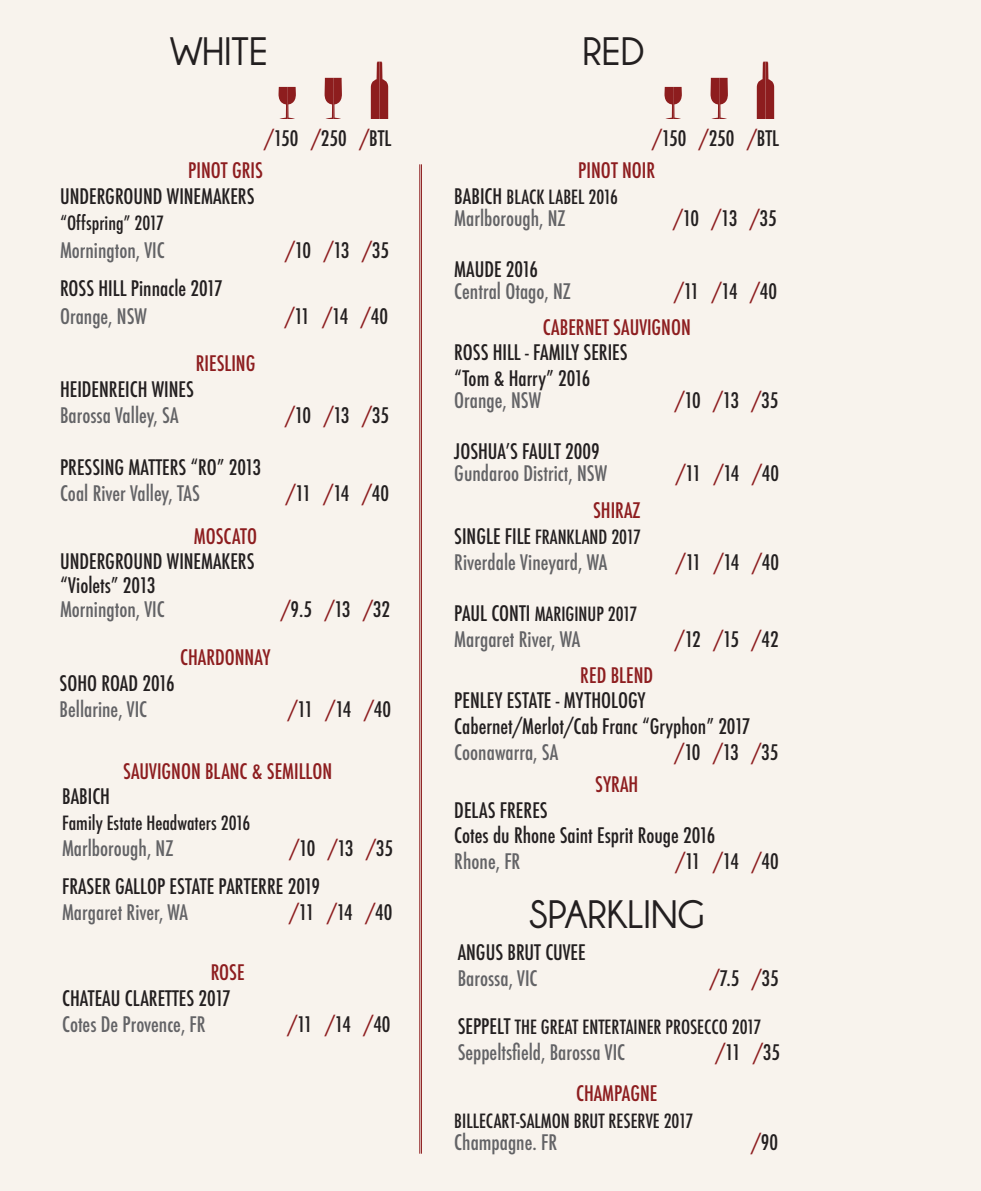
<style>
.page{position:relative;width:981px;height:1191px;background:#f8f3ed}
.page>*{position:absolute;margin:0;border:0;box-sizing:border-box;transform-origin:0 0}
.t1{font:700 40px "Champagne&Limousines";color:#231f20}
.t2{font:500 condensed 20.8px/26px "Futura";color:#231f20}
.t3{font:500 condensed 20.8px "Futura";color:#636366}
.t4{font:500 condensed 20.8px "Futura";color:#8d1d1f}
.t5{font:500 condensed 19.2px "Futura";color:#231f20}
.s1{color:#8d1d1f}
.s2{font-size:20.8px}
.s3{color:#636366}
</style>
<div class="page">
<hr style="left:421px;top:164px;width:1px;height:989px;background:#8d1d1f">
<hr style="left:419px;top:164px;width:1px;height:989px;background:#8d1d1f">
<svg style="left:324px;top:78px;width:18px;height:41px"></svg>
<svg style="left:710px;top:78px;width:18px;height:41px"></svg>
<svg style="left:278px;top:87px;width:18px;height:32px"></svg>
<svg style="left:664px;top:87px;width:18px;height:32px"></svg>
<svg style="left:371px;top:62px;width:17px;height:57px"></svg>
<svg style="left:757px;top:62px;width:17px;height:57px"></svg>
<p class="t1" style="left:170px;top:29px;width:99px">WHITE</p>
<p class="t1" style="left:582px;top:29px;width:63px">RED</p>
<p class="t2" style="left:265px;top:125px;width:128px"><span class="s1">/</span>150 <span class="s1">/</span>250 <span class="s1">/</span>BTL</p>
<p class="t2" style="left:652px;top:125px;width:128px"><span class="s1">/</span>150 <span class="s1">/</span>250 <span class="s1">/</span>BTL</p>
<p class="t4" style="left:578px;top:157px;width:78px">PINOT NOIR</p>
<p class="t5" style="left:454px;top:184px;width:165px"><span class="s2">BABICH</span> BLACK LABEL 2016</p>
<p class="t3" style="left:454px;top:205px;width:113px">Marlborough, NZ</p>
<p class="t2" style="left:673px;top:205px;width:105px"><span class="s1">/</span>10 <span class="s1">/</span>13 <span class="s1">/</span>35</p>
<p class="t2" style="left:454px;top:256px;width:85px">MAUDE 2016</p>
<p class="t3" style="left:454px;top:278px;width:118px">Central Otago, NZ</p>
<p class="t2" style="left:674px;top:278px;width:104px"><span class="s1">/</span>11 <span class="s1">/</span>14 <span class="s1">/</span>40</p>
<p class="t4" style="left:543px;top:314px;width:150px">CABERNET SAUVIGNON</p>
<p class="t2" style="left:454px;top:339px;width:175px">ROSS HILL - FAMILY SERIES</p>
<p class="t2" style="left:454px;top:367px;width:138px;line-height:22px">“Tom &amp; Harry” 2016<br><span class="s3">Orange, NSW</span></p>
<p class="t4" style="left:188px;top:157px;width:76px">PINOT GRIS</p>
<p class="t2" style="left:60px;top:183px;width:196px">UNDERGROUND WINEMAKERS</p>
<p class="t5" style="left:60px;top:210px;width:106px">“Offspring” 2017</p>
<p class="t3" style="left:60px;top:237px;width:106px">Mornington, VIC</p>
<p class="t2" style="left:285px;top:237px;width:105px"><span class="s1">/</span>10 <span class="s1">/</span>13 <span class="s1">/</span>35</p>
<p class="t2" style="left:60px;top:275px;width:164px">ROSS HILL Pinnacle 2017</p>
<p class="t3" style="left:60px;top:303px;width:88px">Orange, NSW</p>
<p class="t2" style="left:285px;top:303px;width:104px"><span class="s1">/</span>11 <span class="s1">/</span>14 <span class="s1">/</span>40</p>
<p class="t4" style="left:196px;top:349px;width:61px">RIESLING</p>
<p class="t2" style="left:60px;top:376px;width:135px">HEIDENREICH WINES</p>
<p class="t3" style="left:60px;top:402px;width:120px">Barossa Valley, SA</p>
<p class="t2" style="left:285px;top:402px;width:105px"><span class="s1">/</span>10 <span class="s1">/</span>13 <span class="s1">/</span>35</p>
<p class="t2" style="left:60px;top:454px;width:203px">PRESSING MATTERS “RO” 2013</p>
<p class="t3" style="left:60px;top:480px;width:141px">Coal River Valley, TAS</p>
<p class="t2" style="left:286px;top:480px;width:104px"><span class="s1">/</span>11 <span class="s1">/</span>14 <span class="s1">/</span>40</p>
<p class="t4" style="left:194px;top:522px;width:65px">MOSCATO</p>
<p class="t2" style="left:60px;top:549px;width:196px;line-height:24px">UNDERGROUND WINEMAKERS “Violets” 2013<br><span class="s3">Mornington, VIC</span></p>
<p class="t2" style="left:675px;top:387px;width:105px"><span class="s1">/</span>10 <span class="s1">/</span>13 <span class="s1">/</span>35</p>
<p class="t2" style="left:454px;top:438px;width:147px">JOSHUA’S FAULT 2009</p>
<p class="t3" style="left:454px;top:460px;width:154px">Gundaroo District, NSW</p>
<p class="t2" style="left:676px;top:460px;width:104px"><span class="s1">/</span>11 <span class="s1">/</span>14 <span class="s1">/</span>40</p>
<p class="t4" style="left:593px;top:497px;width:49px">SHIRAZ</p>
<p class="t5" style="left:454px;top:524px;width:188px"><span class="s2">SINGLE FILE</span> FRANKLAND 2017</p>
<p class="t3" style="left:454px;top:549px;width:154px">Riverdale Vineyard, WA</p>
<p class="t2" style="left:676px;top:549px;width:104px"><span class="s1">/</span>11 <span class="s1">/</span>14 <span class="s1">/</span>40</p>
<p class="t5" style="left:454px;top:601px;width:185px"><span class="s2">PAUL CONTI</span> MARIGINUP 2017</p>
<p class="t3" style="left:454px;top:626px;width:128px">Margaret River, WA</p>
<p class="t2" style="left:675px;top:626px;width:105px"><span class="s1">/</span>12 <span class="s1">/</span>15 <span class="s1">/</span>42</p>
<p class="t4" style="left:580px;top:662px;width:74px">RED BLEND</p>
<p class="t2" style="left:454px;top:687px;width:193px">PENLEY ESTATE - MYTHOLOGY</p>
<p class="t2" style="left:454px;top:713px;width:298px">Cabernet/Merlot/Cab Franc “Gryphon” 2017<br><span class="s3">Coonawarra, SA</span></p>
<p class="t2" style="left:281px;top:596px;width:110px"><span class="s1">/</span>9.5 <span class="s1">/</span>13 <span class="s1">/</span>32</p>
<p class="t4" style="left:180px;top:643px;width:92px">CHARDONNAY</p>
<p class="t2" style="left:60px;top:670px;width:117px">SOHO ROAD 2016</p>
<p class="t3" style="left:60px;top:695px;width:89px">Bellarine, VIC</p>
<p class="t2" style="left:288px;top:696px;width:104px"><span class="s1">/</span>11 <span class="s1">/</span>14 <span class="s1">/</span>40</p>
<p class="t2" style="left:675px;top:739px;width:105px"><span class="s1">/</span>10 <span class="s1">/</span>13 <span class="s1">/</span>35</p>
<p class="t4" style="left:123px;top:757px;width:211px">SAUVIGNON BLANC &amp; SEMILLON</p>
<p class="t4" style="left:595px;top:771px;width:45px">SYRAH</p>
<p class="t2" style="left:454px;top:822px;width:263px">Cotes du Rhone Saint Esprit Rouge 2016<br><span class="s3">Rhone, FR</span></p>
<p class="t2" style="left:62px;top:783px;width:49px">BABICH</p>
<p class="t5" style="left:62px;top:810px;width:190px">Family Estate Headwaters 2016</p>
<p class="t3" style="left:62px;top:835px;width:113px">Marlborough, NZ</p>
<p class="t2" style="left:290px;top:835px;width:105px"><span class="s1">/</span>10 <span class="s1">/</span>13 <span class="s1">/</span>35</p>
<p class="t2" style="left:62px;top:873px;width:259px">FRASER GALLOP ESTATE PARTERRE 2019</p>
<p class="t3" style="left:62px;top:899px;width:128px">Margaret River, WA</p>
<p class="t2" style="left:289px;top:899px;width:104px"><span class="s1">/</span>11 <span class="s1">/</span>14 <span class="s1">/</span>40</p>
<p class="t1" style="left:529px;top:891px;width:177px">SPARKLING</p>
<p class="t2" style="left:454px;top:797px;width:95px">DELAS FRERES</p>
<p class="t2" style="left:676px;top:848px;width:104px"><span class="s1">/</span>11 <span class="s1">/</span>14 <span class="s1">/</span>40</p>
<p class="t4" style="left:211px;top:958px;width:35px">ROSE</p>
<p class="t2" style="left:62px;top:985px;width:170px">CHATEAU CLARETTES 2017<br><span class="s3">Cotes De Provence, FR</span></p>
<p class="t2" style="left:288px;top:1011px;width:104px"><span class="s1">/</span>11 <span class="s1">/</span>14 <span class="s1">/</span>40</p>
<p class="t2" style="left:458px;top:939px;width:130px">ANGUS BRUT CUVEE<br><span class="s3">Barossa, VIC</span></p>
<p class="t2" style="left:710px;top:965px;width:70px"><span class="s1">/</span>7.5 <span class="s1">/</span>35</p>
<p class="t5" style="left:458px;top:1014px;width:305px"><span class="s2">SEPPELT</span> THE GREAT ENTERTAINER PROSECCO 2017</p>
<p class="t3" style="left:458px;top:1039px;width:169px">Seppeltsfield, Barossa VIC</p>
<p class="t2" style="left:716px;top:1039px;width:66px"><span class="s1">/</span>11 <span class="s1">/</span>35</p>
<p class="t4" style="left:576px;top:1080px;width:83px">CHAMPAGNE</p>
<p class="t5" style="left:454px;top:1108px;width:240px">BILLECART-SALMON BRUT RESERVE 2017</p>
<p class="t3" style="left:454px;top:1128px;width:104px">Champagne. FR</p>
<p class="t2" style="left:751px;top:1129px;width:28px"><span class="s1">/</span>90</p>
</div>
